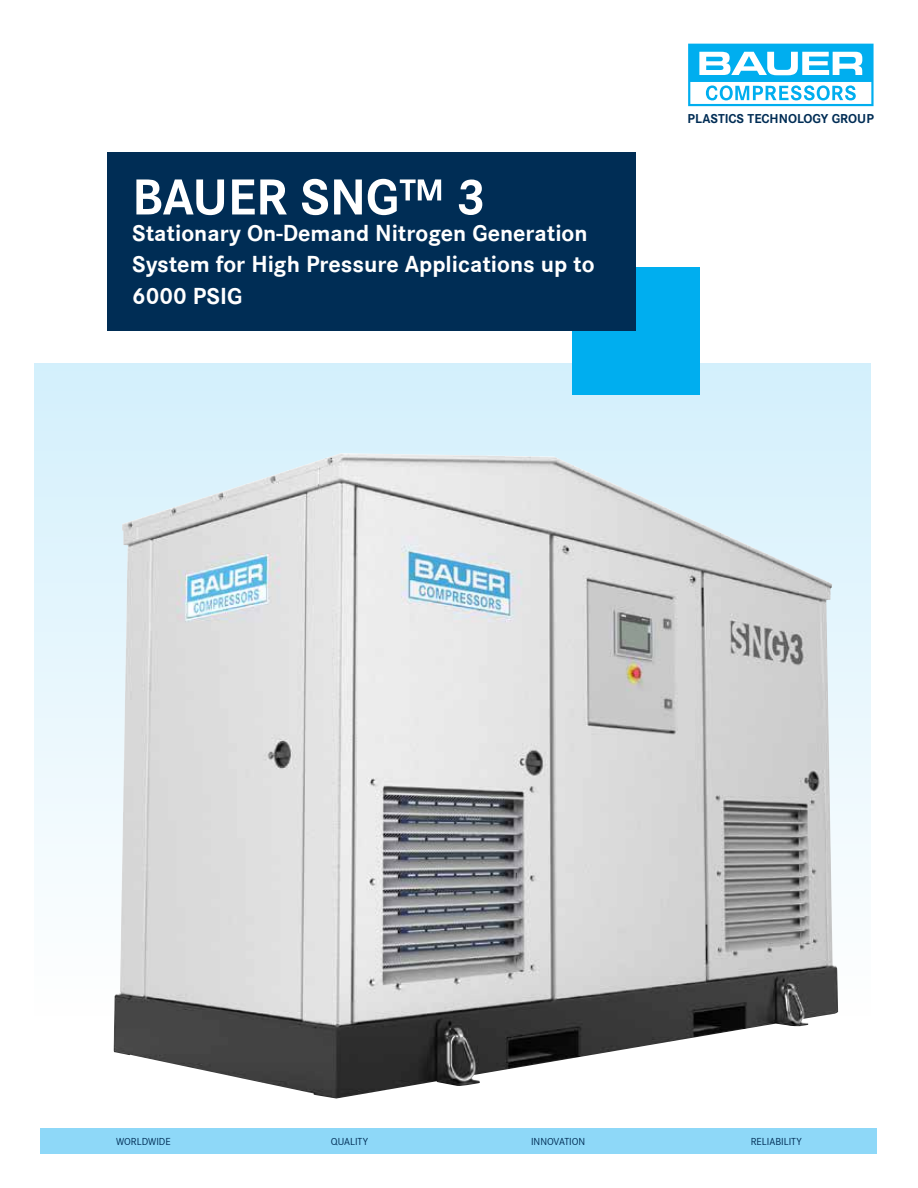
<style>
.page{position:relative;width:918px;height:1188px;background:#fff}
.page>*{position:absolute;margin:0;border:0;box-sizing:border-box;transform-origin:0 0}
.t1{font:700 52.5px "Corporate S Pro";color:#fff}
.t2{font:700 24px/31.5px "Corporate S Pro";color:#fff}
.t3{font:700 13.5px "Corporate S Pro";color:#002d55}
.t4{font:10.5px "Corporate S Pro";color:#002d55}
</style>
<div class="page">
<div style="left:34px;top:363px;width:837px;height:749px;background:linear-gradient(to bottom,#d3f0fc,#fff)"></div>
<div style="left:572px;top:268px;width:127px;height:127px;background:#00aeef"></div>
<div style="left:40px;top:1129px;width:838px;height:25px;background:#8ed8f8"></div>
<svg style="left:688px;top:43px;width:186px;height:64px"></svg>
<svg style="left:688px;top:44px;width:186px;height:62px"></svg>
<div style="left:107px;top:152px;width:529px;height:179px;background:#002d55"></div>
<img style="left:114px;top:453px;width:724px;height:646px">
<h1 class="t1" style="left:132px;top:156px;width:355px">BAUER SNG™ 3</h1>
<p class="t2" style="left:132px;top:215px;width:464px">Stationary On-Demand Nitrogen Generation<br>System for High Pressure Applications up to<br>6000 PSIG</p>
<p class="t3" style="left:688px;top:108px;width:188px">PLASTICS TECHNOLOGY GROUP</p>
<p class="t4" style="left:116px;top:1134px;width:56px">WORLDWIDE</p>
<p class="t4" style="left:331px;top:1134px;width:39px">QUALITY</p>
<p class="t4" style="left:531px;top:1134px;width:56px">INNOVATION</p>
<p class="t4" style="left:751px;top:1134px;width:53px">RELIABILITY</p>
</div>
